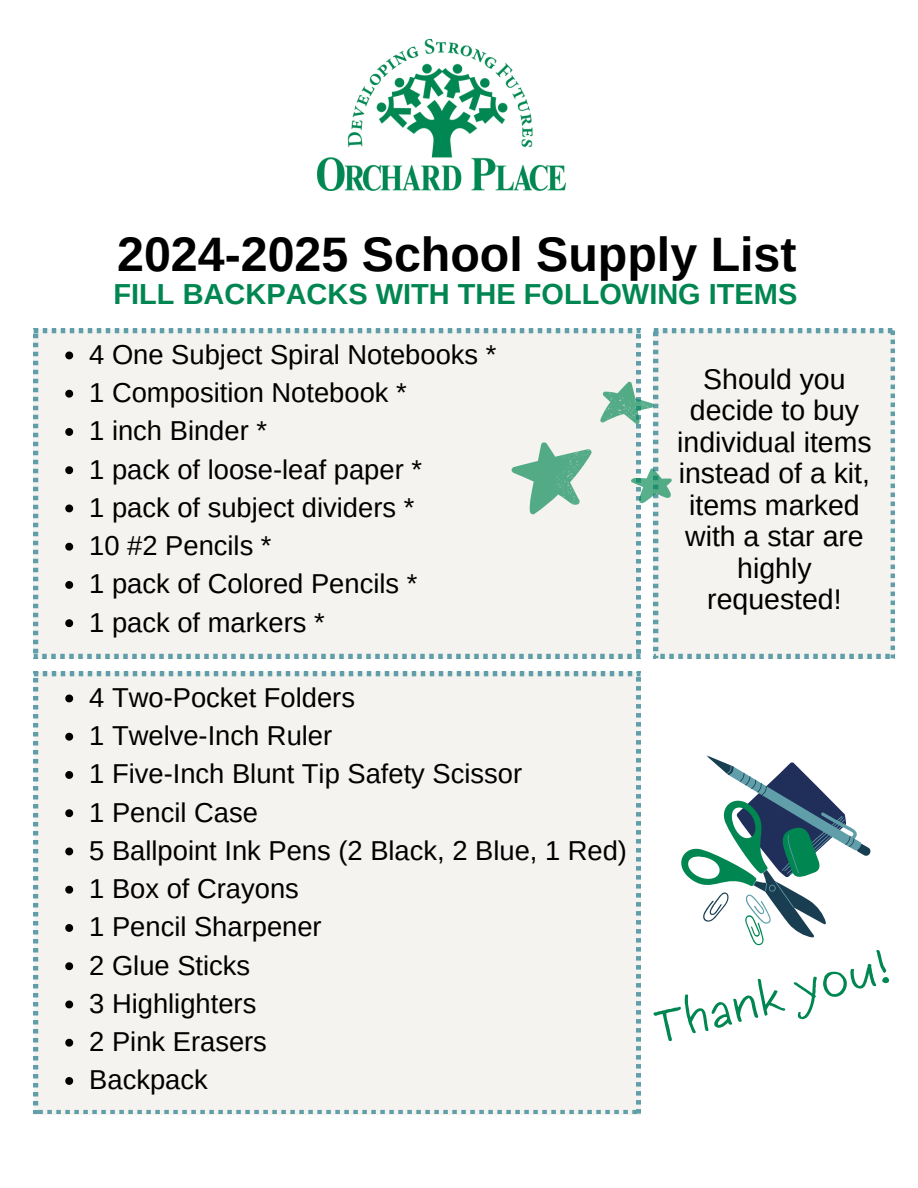
<style>
.page{position:relative;width:918px;height:1188px;background:#fff}
.page>*{position:absolute;margin:0;border:0;box-sizing:border-box;transform-origin:0 0}
.t1{font:700 48.3px "Arimo";color:#000}
.t2{font:45.15px "Six Hands Marker";color:#008651}
.t3{font:700 28.95px "Arimo";color:#008651}
.t4{font:28.5px/31.5px "Arimo";color:#000;text-align:center}
.t5{font:27.3px "Arimo";color:#000}
</style>
<div class="page">
<img style="left:318px;top:40px;width:247px;height:150px">
<div style="left:34px;top:329px;width:606px;height:329px;background:#f4f3ef"></div>
<div style="left:34px;top:672px;width:606px;height:442px;background:#f4f3ef"></div>
<svg style="left:65px;top:695px;width:8px;height:7px"></svg>
<svg style="left:65px;top:733px;width:8px;height:8px"></svg>
<svg style="left:65px;top:771px;width:8px;height:8px"></svg>
<svg style="left:65px;top:809px;width:8px;height:8px"></svg>
<svg style="left:65px;top:848px;width:8px;height:7px"></svg>
<svg style="left:65px;top:886px;width:8px;height:8px"></svg>
<svg style="left:65px;top:924px;width:8px;height:8px"></svg>
<svg style="left:65px;top:962px;width:8px;height:8px"></svg>
<svg style="left:65px;top:1001px;width:8px;height:7px"></svg>
<svg style="left:65px;top:1039px;width:8px;height:8px"></svg>
<svg style="left:65px;top:1077px;width:8px;height:8px"></svg>
<svg style="left:65px;top:352px;width:8px;height:7px"></svg>
<svg style="left:65px;top:390px;width:8px;height:8px"></svg>
<svg style="left:65px;top:428px;width:8px;height:8px"></svg>
<svg style="left:65px;top:466px;width:8px;height:8px"></svg>
<svg style="left:65px;top:505px;width:8px;height:7px"></svg>
<svg style="left:65px;top:543px;width:8px;height:8px"></svg>
<svg style="left:65px;top:581px;width:8px;height:8px"></svg>
<svg style="left:65px;top:619px;width:8px;height:8px"></svg>
<div style="left:654px;top:329px;width:241px;height:329px;background:#f4f3ef"></div>
<svg style="left:512px;top:381px;width:160px;height:133px"></svg>
<svg style="left:681px;top:755px;width:190px;height:190px"></svg>
<p class="t1" style="left:117px;top:227px;width:681px">2024-2025 School Supply List</p>
<p class="t3" style="left:113px;top:278px;width:685px">FILL BACKPACKS WITH THE FOLLOWING ITEMS</p>
<p class="t5" style="left:89px;top:339px;width:409px">4 One Subject Spiral Notebooks *</p>
<p class="t5" style="left:89px;top:377px;width:319px">1 Composition Notebook *</p>
<p class="t5" style="left:89px;top:416px;width:179px">1 inch Binder *</p>
<p class="t5" style="left:89px;top:454px;width:334px">1 pack of loose-leaf paper *</p>
<p class="t5" style="left:89px;top:492px;width:327px">1 pack of subject dividers *</p>
<p class="t5" style="left:89px;top:530px;width:184px">10 #2 Pencils *</p>
<p class="t5" style="left:89px;top:569px;width:330px">1 pack of Colored Pencils *</p>
<p class="t5" style="left:89px;top:607px;width:237px">1 pack of markers *</p>
<h1 class="t5" style="left:89px;top:682px;width:267px">4 Two-Pocket Folders</h1>
<h3 class="t5" style="left:89px;top:720px;width:245px">1 Twelve-Inch Ruler</h3>
<p class="t5" style="left:89px;top:759px;width:434px">1 Five-Inch Blunt Tip Safety Scissor</p>
<p class="t5" style="left:89px;top:797px;width:170px">1 Pencil Case</p>
<p class="t5" style="left:89px;top:835px;width:539px">5 Ballpoint Ink Pens (2 Black, 2 Blue, 1 Red)</p>
<p class="t5" style="left:89px;top:873px;width:211px">1 Box of Crayons</p>
<p class="t5" style="left:89px;top:912px;width:234px">1 Pencil Sharpener</p>
<p class="t5" style="left:89px;top:950px;width:163px">2 Glue Sticks</p>
<p class="t5" style="left:89px;top:988px;width:169px">3 Highlighters</p>
<p class="t5" style="left:89px;top:1026px;width:179px">2 Pink Erasers</p>
<p class="t5" style="left:89px;top:1065px;width:120px">Backpack</p>
<p class="t4" style="left:677px;top:363px;width:196px">Should you decide to buy individual items instead of a kit, items marked with a star are highly requested!</p>
<p class="t2" style="left:645px;top:992px;width:243px;rotate:-15deg">Thank you!</p>
</div>
